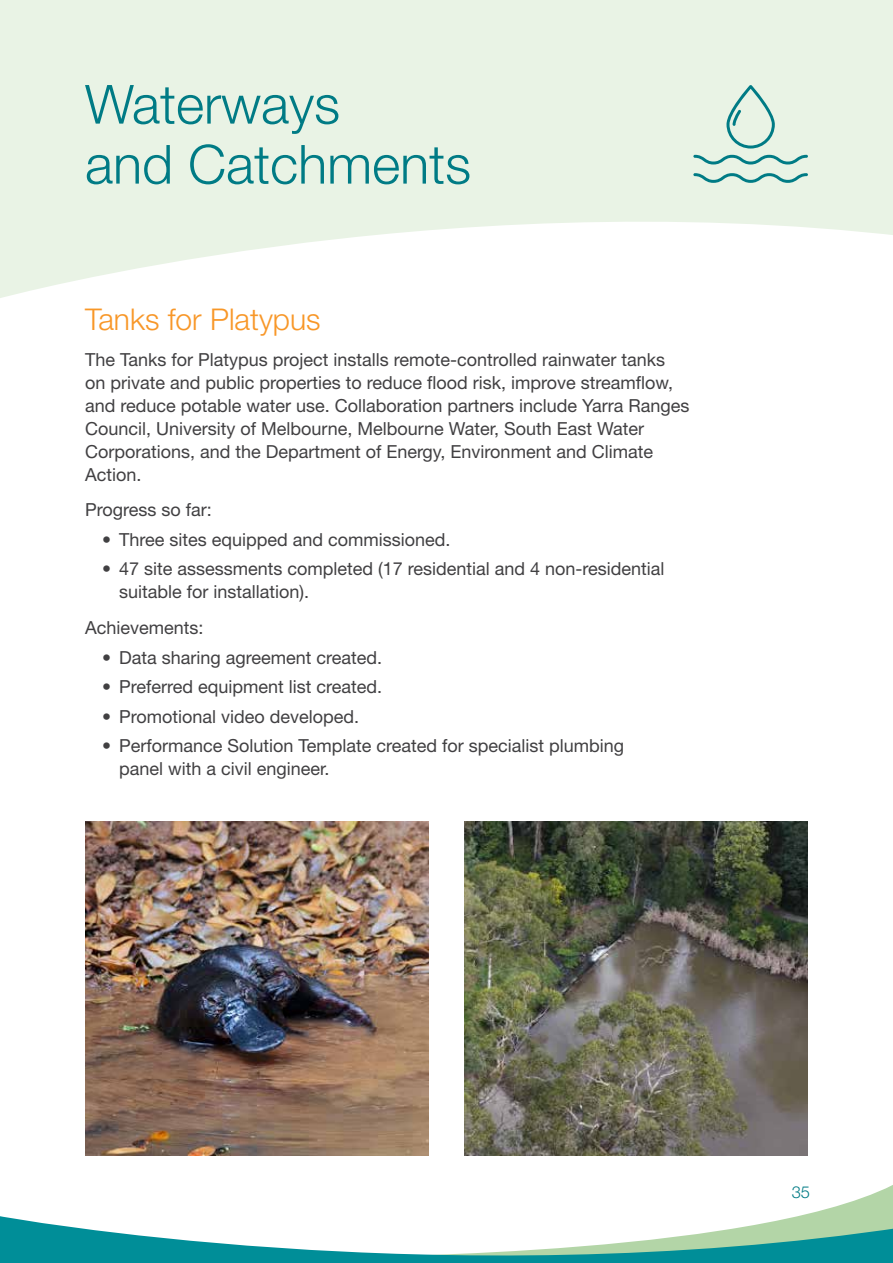
<style>
.page{position:relative;width:893px;height:1263px;background:#fff}
.page>*{position:absolute;margin:0;border:0;box-sizing:border-box;transform-origin:0 0}
.t1{font:300 54px/60px "Helvetica Neue LT Std";color:#007b85}
.t2{font:300 30px "Helvetica Neue LT Std";color:#f89728}
.t3{font:18px/23.1px "Helvetica Neue LT Std";color:#414042}
.t4{font:300 16.5px "Helvetica Neue LT Std";color:#007b85}
</style>
<div class="page">
<svg style="left:799px;top:1185px;width:94px;height:31px"></svg>
<svg style="left:0;top:1216px;width:893px;height:47px"></svg>
<svg style="left:0;top:0;width:893px;height:298px;fill:#e9f3e5"></svg>
<svg style="left:726px;top:85px;width:49px;height:64px;background:#c1ded4"></svg>
<svg style="left:693px;top:155px;width:115px;height:9px"></svg>
<svg style="left:693px;top:173px;width:115px;height:10px"></svg>
<img style="left:86px;top:821px;width:343px;height:335px">
<img style="left:464px;top:821px;width:343px;height:335px">
<h1 class="t1" style="left:85px;top:73px;width:388px">Waterways<br>and Catchments</h1>
<h2 class="t2" style="left:85px;top:301px;width:237px">Tanks for Platypus</h2>
<p class="t3" style="left:85px;top:347px;width:606px">The Tanks for Platypus project installs remote-controlled rainwater tanks on private and public properties to reduce flood risk, improve streamflow, and reduce potable water use. Collaboration partners include Yarra Ranges Council, University of Melbourne, Melbourne Water, South East Water Corporations, and the Department of Energy, Environment and Climate Action.</p>
<p class="t3" style="left:85px;top:498px;width:128px">Progress so far:</p>
<p class="t3" style="left:102px;top:527px;width:350px">• Three sites equipped and commissioned.</p>
<p class="t3" style="left:119px;top:557px;width:547px;text-indent:-17px">• 47 site assessments completed (17 residential and 4 non-residential suitable for installation).</p>
<p class="t3" style="left:85px;top:616px;width:120px">Achievements:</p>
<p class="t3" style="left:102px;top:645px;width:282px">• Data sharing agreement created.</p>
<p class="t3" style="left:102px;top:675px;width:282px">• Preferred equipment list created.</p>
<p class="t3" style="left:102px;top:704px;width:259px">• Promotional video developed.</p>
<p class="t3" style="left:119px;top:734px;width:507px;text-indent:-17px">• Performance Solution Template created for specialist plumbing panel with a civil engineer.</p>
<p class="t4" style="left:792px;top:1182px;width:20px">35</p>
</div>
